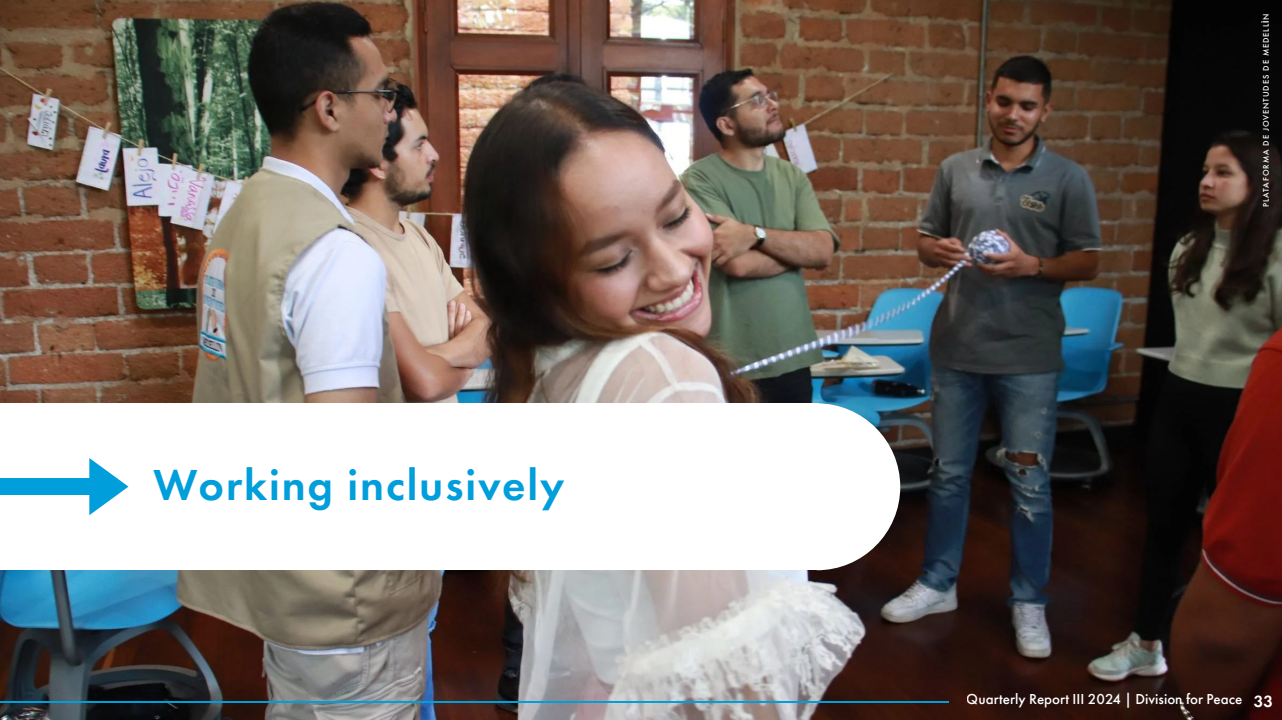
<style>
.page{position:relative;width:1282px;height:720px;background:#fff}
.page>*{position:absolute;margin:0;border:0;box-sizing:border-box;transform-origin:0 0}
.t1{font:600 45px "Futura Cyrillic";letter-spacing:.04em;color:#009edb}
.t2{font:500 15px "Futura Cyrillic";color:#fff}
.t3{font:500 8.5px "Futura Cyrillic";letter-spacing:.11em;color:#fff}
.s1{font-family:"Arial";font-weight:700}
.s2{font-family:"Futura PT";font-weight:600;font-size:16.88px}
</style>
<div class="page">
<img style="left:0;top:0;width:1281px;height:719px">
<div style="left:0;top:403px;width:813px;height:167px;background:#fff"></div>
<div style="left:810px;top:403px;width:8px;height:167px;background:#fff"></div>
<svg style="left:818px;top:403px;width:82px;height:167px"></svg>
<svg style="left:89px;top:458px;width:39px;height:57px"></svg>
<div style="left:0;top:478px;width:74px;height:17px;background:#009edb"></div>
<div style="left:73px;top:478px;width:17px;height:17px;background:#009edb"></div>
<hr style="left:0;top:701px;width:48px;height:2px;background:#009edb">
<hr style="left:48px;top:701px;width:69px;height:2px;background:#009edb">
<hr style="left:117px;top:701px;width:70px;height:2px;background:#009edb">
<hr style="left:187px;top:701px;width:69px;height:2px;background:#009edb">
<hr style="left:256px;top:701px;width:70px;height:2px;background:#009edb">
<hr style="left:326px;top:701px;width:69px;height:2px;background:#009edb">
<hr style="left:395px;top:701px;width:70px;height:2px;background:#009edb">
<hr style="left:465px;top:701px;width:69px;height:2px;background:#009edb">
<hr style="left:534px;top:701px;width:70px;height:2px;background:#009edb">
<hr style="left:604px;top:701px;width:69px;height:2px;background:#009edb">
<hr style="left:673px;top:701px;width:70px;height:2px;background:#009edb">
<hr style="left:743px;top:701px;width:69px;height:2px;background:#009edb">
<hr style="left:812px;top:701px;width:70px;height:2px;background:#009edb">
<hr style="left:882px;top:701px;width:66px;height:2px;background:#009edb">
<h1 class="t1" style="left:154px;top:456px;width:412px">Working inclusively</h1>
<p class="t3" style="left:1260px;top:207px;width:195px;rotate:-90deg">PLATAFORMA DE JOVENTUDES DE MEDELL<span class="s1">Ì</span>N</p>
<p class="t2" style="left:966px;top:690px;width:308px">Quarterly Report III 2024 | Division for Peace <span class="s2">33</span></p>
</div>
